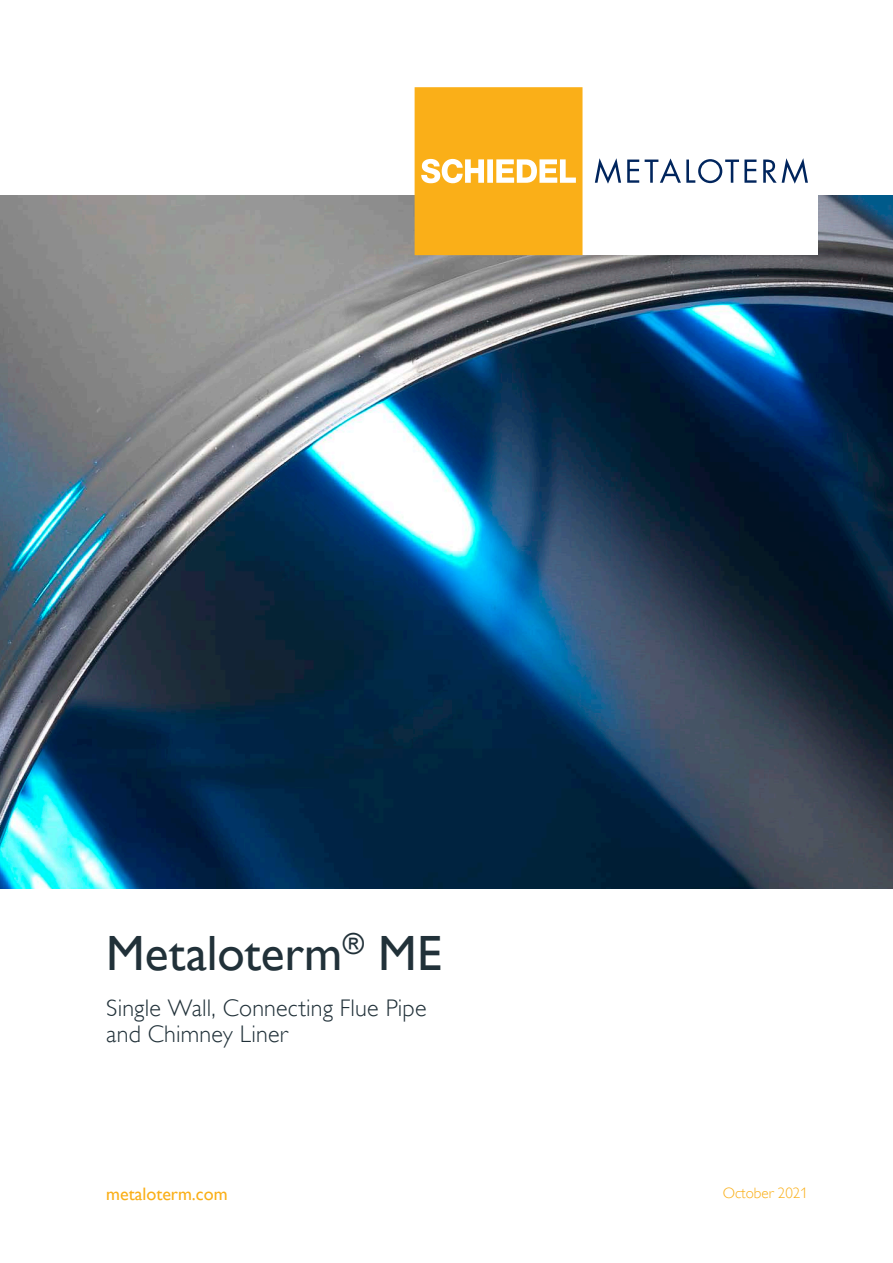
<style>
.page{position:relative;width:893px;height:1263px;background:#fff}
.page>*{position:absolute;margin:0;border:0;box-sizing:border-box;transform-origin:0 0}
.t1{font:49.5px "Gill Alt One";color:#213139}
.t2{font:300 24px "Gill Alt One";letter-spacing:.005em;color:#213139}
.t3{font:18px "Gill Alt One";color:#faaf18}
.t4{font:300 15px "Gill Alt One";color:#faaf18}
</style>
<div class="page">
<img style="left:0;top:196px;width:893px;height:693px">
<div style="left:479px;top:87px;width:338px;height:168px;background:#fff"></div>
<svg style="left:415px;top:87px;width:167px;height:168px;background:#fab529"></svg>
<svg style="left:595px;top:158px;width:213px;height:26px"></svg>
<p class="t1" style="left:106px;top:924px;width:337px">Metaloterm<sup>®</sup> ME</p>
<p class="t2" style="left:106px;top:994px;width:322px">Single Wall, Connecting Flue Pipe</p>
<p class="t2" style="left:106px;top:1020px;width:183px">and Chimney Liner</p>
<p class="t3" style="left:106px;top:1184px;width:123px">metaloterm.com</p>
<p class="t4" style="left:723px;top:1185px;width:87px">October 2021</p>
</div>
